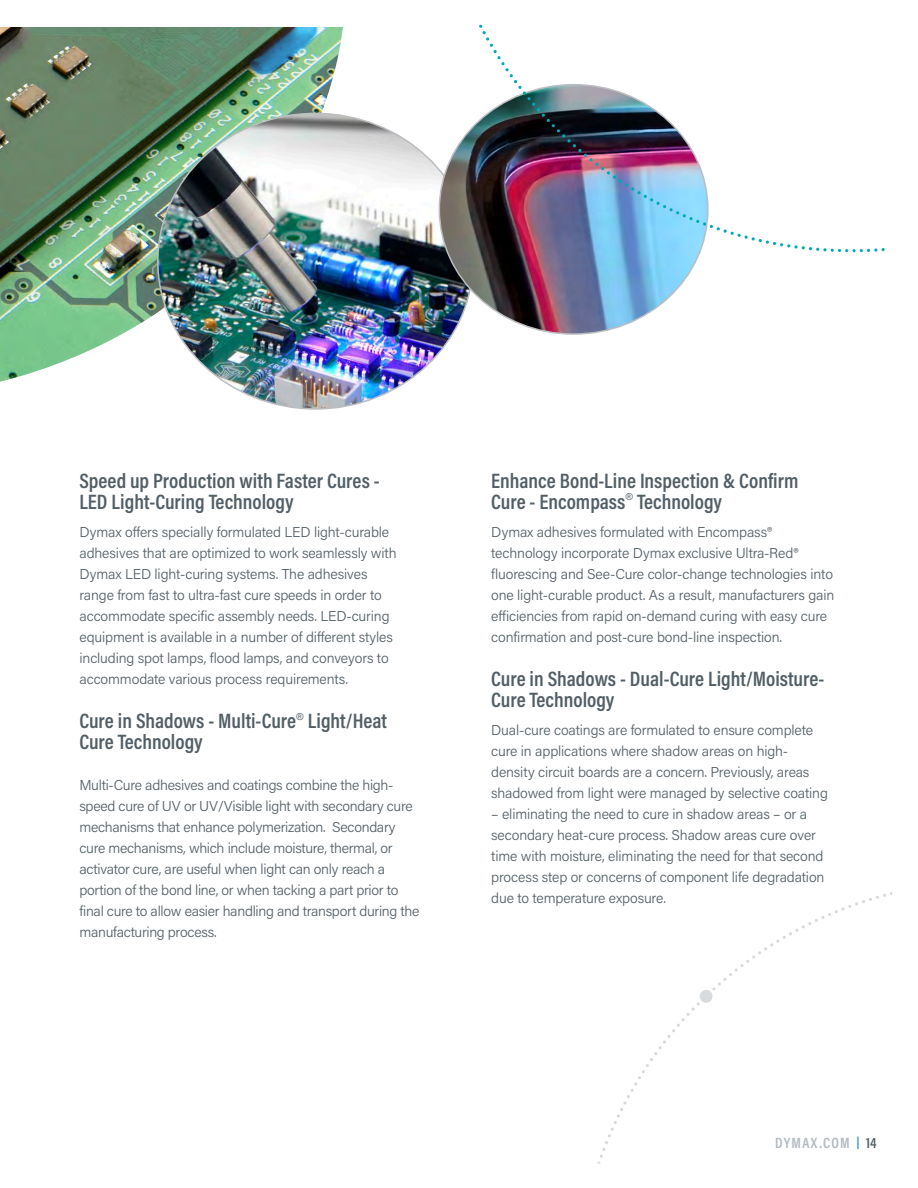
<style>
.page{position:relative;width:918px;height:1188px;background:#fff}
.page>*{position:absolute;margin:0;border:0;box-sizing:border-box;transform-origin:0 0}
.t1{font:600 21px/21px "Acumin Pro Cond";color:#525e65}
.t2{font:15px "Acumin Variable Concept";letter-spacing:.085em;color:#b1bac0}
.t3{font:300 14.25px/21px "Acumin Pro";letter-spacing:-.01em;color:#525e65}
.s1{font-size:12px;color:#0082c4}
.s2{color:#525e65}
</style>
<div class="page">
<img style="left:0;top:27px;width:343px;height:355px">
<svg style="left:597px;top:892px;width:295px;height:272px"></svg>
<img style="left:158px;top:113px;width:295px;height:294px">
<img style="left:439px;top:113px;width:262px;height:221px">
<img style="left:479px;top:24px;width:406px;height:228px">
<h1 class="t1" style="left:80px;top:470px;width:302px">Speed up Production with Faster Cures -<br>LED Light-Curing Technology</h1>
<p class="t3" style="left:80px;top:521px;width:319px">Dymax offers specially formulated LED light-curable adhesives that are optimized to work seamlessly with Dymax LED light-curing systems. The adhesives range from fast to ultra-fast cure speeds in order to accommodate specific assembly needs. LED-curing equipment is available in a number of different styles including spot lamps, flood lamps, and conveyors to accommodate various process requirements.</p>
<h1 class="t1" style="left:80px;top:710px;width:309px">Cure in Shadows - Multi-Cure<sup>®</sup> Light/Heat<br>Cure Technology</h1>
<p class="t3" style="left:80px;top:774px;width:341px">Multi-Cure adhesives and coatings combine the high&shy;speed cure of UV or UV/Visible light with secondary cure mechanisms that enhance polymerization. Secondary cure mechanisms, which include moisture, thermal, or activator cure, are useful when light can only reach a portion of the bond line, or when tacking a part prior to final cure to allow easier handling and transport during the manufacturing process.</p>
<h1 class="t1" style="left:491px;top:470px;width:309px">Enhance Bond-Line Inspection &amp; Confirm<br>Cure - Encompass<sup>®</sup> Technology</h1>
<p class="t3" style="left:491px;top:521px;width:345px">Dymax adhesives formulated with Encompass® technology incorporate Dymax exclusive Ultra-Red® fluorescing and See-Cure color-change technologies into one light-curable product. As a result, manufacturers gain efficiencies from rapid on-demand curing with easy cure confirmation and post-cure bond-line inspection.</p>
<h1 class="t1" style="left:491px;top:668px;width:335px">Cure in Shadows - Dual-Cure Light/Moisture-<br>Cure Technology</h1>
<p class="t3" style="left:491px;top:719px;width:338px">Dual-cure coatings are formulated to ensure complete cure in applications where shadow areas on high&shy;density circuit boards are a concern. Previously, areas shadowed from light were managed by selective coating</p>
<p class="t3" style="left:491px;top:803px;width:335px">– eliminating the need to cure in shadow areas – or a secondary heat-cure process. Shadow areas cure over time with moisture, eliminating the need for that second process step or concerns of component life degradation due to temperature exposure.</p>
<p class="t2" style="left:775px;top:1132px;width:103px">DYMAX.COM <span class="s1">|</span> <span class="s2">14</span></p>
</div>
